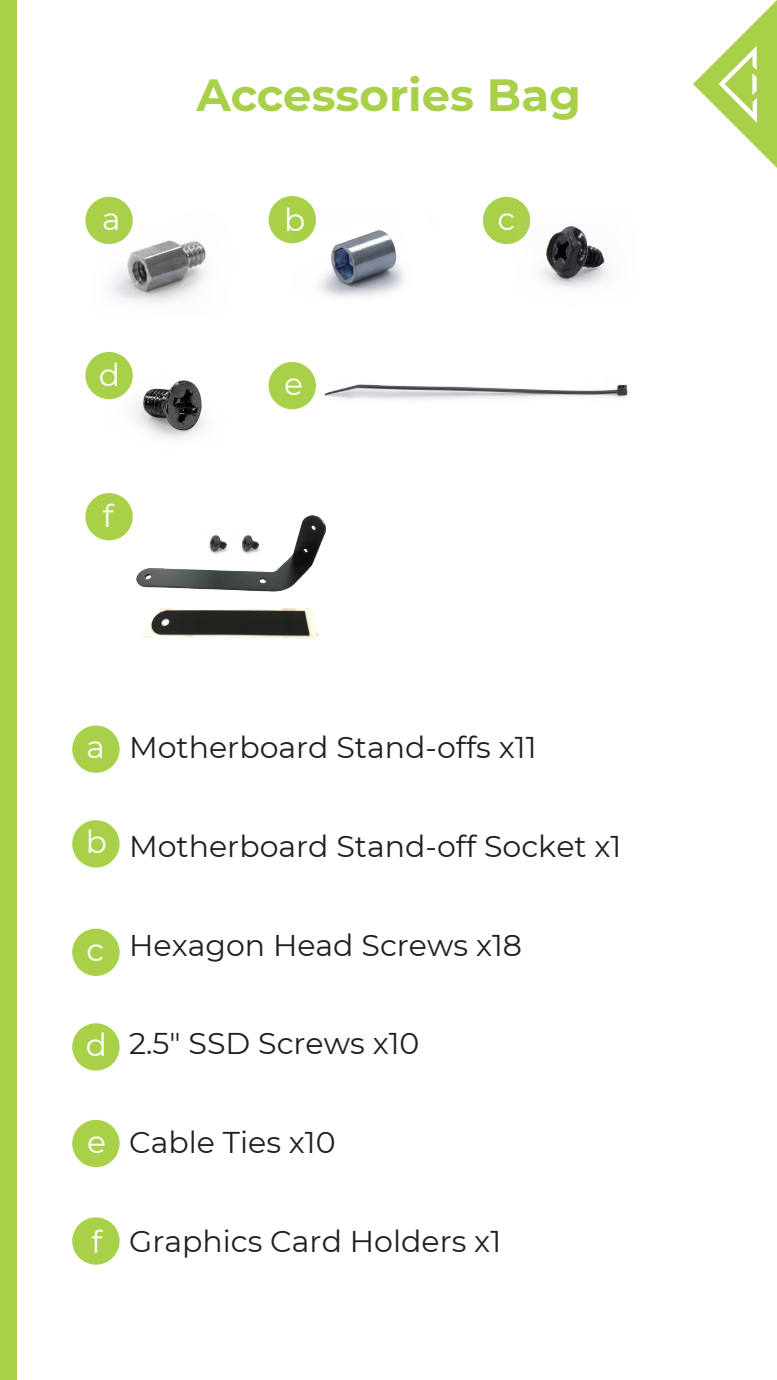
<style>
.page{position:relative;width:777px;height:1380px;background:#fff}
.page>*{position:absolute;margin:0;border:0;box-sizing:border-box;transform-origin:0 0}
.t1{font:700 45px "Montserrat";color:#a9d049}
.t2{font:31.25px "Montserrat";color:#fff}
.t3{font:30px "Montserrat";color:#231f20}
</style>
<div class="page">
<div style="left:0;top:0;width:17px;height:1380px;background:#a9d049"></div>
<svg style="left:693px;top:1px;width:83px;height:166px"></svg>
<div style="left:85px;top:197px;width:48px;height:47px;background:#a9d049;border-radius:50%"></div>
<div style="left:268px;top:196px;width:48px;height:47px;background:#a9d049;border-radius:50%"></div>
<div style="left:482px;top:197px;width:48px;height:47px;background:#a9d049;border-radius:50%"></div>
<div style="left:85px;top:352px;width:48px;height:47px;background:#a9d049;border-radius:50%"></div>
<div style="left:268px;top:362px;width:48px;height:47px;background:#a9d049;border-radius:50%"></div>
<div style="left:85px;top:493px;width:48px;height:47px;background:#a9d049;border-radius:50%"></div>
<img style="left:103px;top:351px;width:102px;height:88px">
<img style="left:509px;top:199px;width:99px;height:89px">
<img style="left:312px;top:373px;width:316px;height:27px">
<img style="left:292px;top:209px;width:112px;height:88px">
<img style="left:85px;top:209px;width:121px;height:94px">
<div style="left:72px;top:726px;width:47px;height:47px;background:#a9d049;border-radius:50%"></div>
<div style="left:72px;top:820px;width:47px;height:48px;background:#a9d049;border-radius:50%"></div>
<div style="left:72px;top:929px;width:47px;height:47px;background:#a9d049;border-radius:50%"></div>
<div style="left:72px;top:1023px;width:47px;height:48px;background:#a9d049;border-radius:50%"></div>
<div style="left:72px;top:1120px;width:47px;height:47px;background:#a9d049;border-radius:50%"></div>
<div style="left:72px;top:1217px;width:47px;height:48px;background:#a9d049;border-radius:50%"></div>
<img style="left:115px;top:501px;width:211px;height:138px">
<h1 class="t1" style="left:196px;top:62px;width:386px">Accessories Bag</h1>
<p class="t2" style="left:102px;top:197px;width:20px">a</p>
<p class="t2" style="left:284px;top:198px;width:23px">b</p>
<p class="t2" style="left:99px;top:354px;width:23px">d</p>
<p class="t2" style="left:103px;top:495px;width:12px">f</p>
<p class="t2" style="left:284px;top:362px;width:20px">e</p>
<p class="t2" style="left:497px;top:197px;width:19px">c</p>
<p class="t2" style="left:86px;top:726px;width:20px">a</p>
<p class="t3" style="left:129px;top:727px;width:408px">Motherboard Stand-offs x11</p>
<p class="t2" style="left:86px;top:820px;width:23px">b</p>
<p class="t3" style="left:129px;top:826px;width:493px">Motherboard Stand-off Socket x1</p>
<p class="t2" style="left:86px;top:929px;width:19px">c</p>
<p class="t3" style="left:129px;top:924px;width:394px">Hexagon Head Screws x18</p>
<p class="t2" style="left:86px;top:1024px;width:23px">d</p>
<p class="t3" style="left:129px;top:1023px;width:292px">2.5" SSD Screws x10</p>
<p class="t2" style="left:87px;top:1120px;width:20px">e</p>
<p class="t3" style="left:129px;top:1122px;width:208px">Cable Ties x10</p>
<p class="t2" style="left:91px;top:1220px;width:12px">f</p>
<p class="t3" style="left:129px;top:1221px;width:373px">Graphics Card Holders x1</p>
</div>
